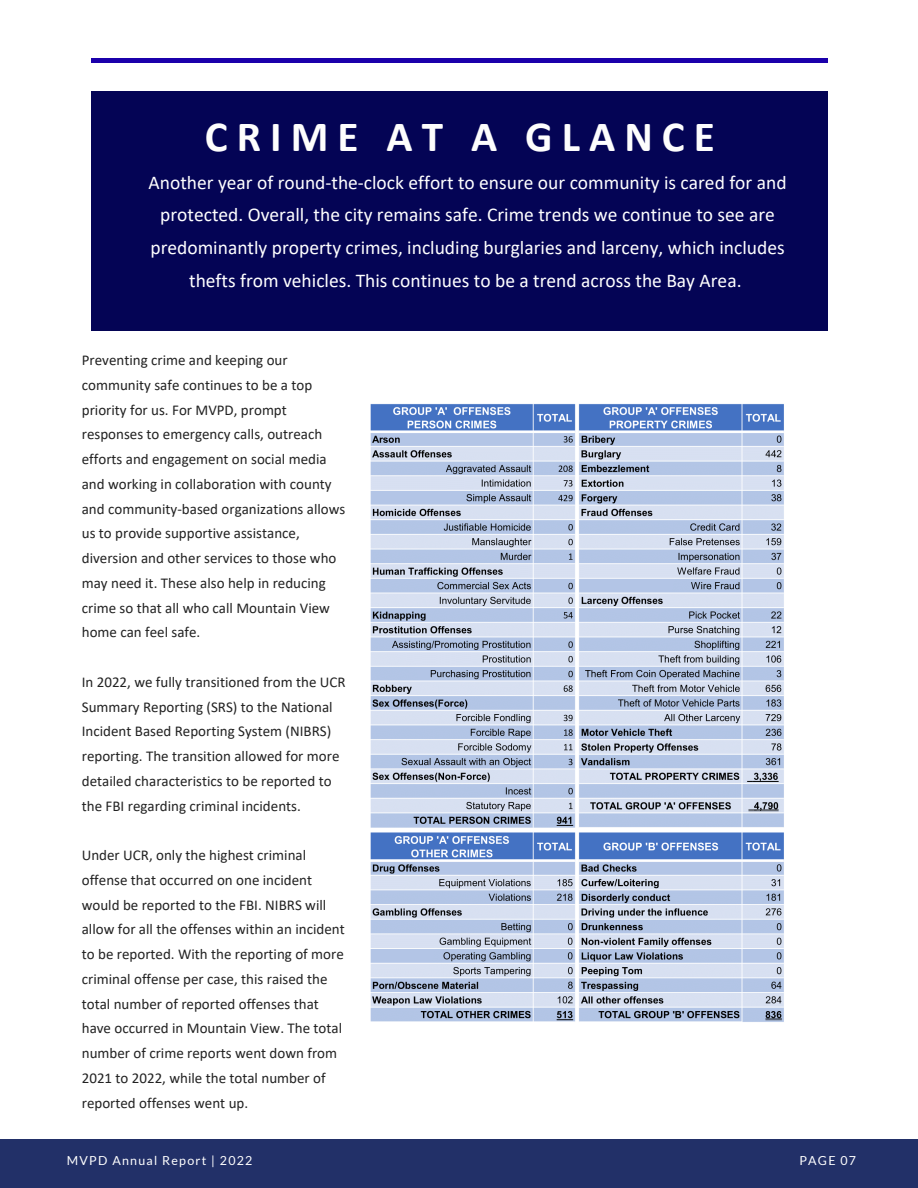
<style>
.page{position:relative;width:918px;height:1188px;background:#fff}
.page>*{position:absolute;margin:0;border:0;box-sizing:border-box;transform-origin:0 0}
.t1{font:700 43.2px "Calibri";letter-spacing:.21em;color:#fdfdfd}
.t2{font:19.5px/32.7px "Calibri";color:#fff;text-align:center}
.t3{font:15px/24.8px "Calibri";color:#222}
.t4{font:12.45px "Lato";letter-spacing:.1em;color:#fff}
</style>
<div class="page">
<hr style="left:91px;top:59px;width:736px;height:3px;background:#1b00ab">
<div style="left:91px;top:92px;width:736px;height:238px;background:#040455"></div>
<div style="left:0;top:1139px;width:918px;height:49px;background:#223068"></div>
<img style="left:370px;top:404px;width:414px;height:618px">
<p class="t1" style="left:205px;top:119px;width:511px">CRIME AT A GLANCE</p>
<p class="t2" style="left:149px;top:168px;width:640px">Another year of round-the-clock effort to ensure our community is cared for and protected. Overall, the city remains safe. Crime trends we continue to see are predominantly property crimes, including burglaries and larceny, which includes thefts from vehicles. This continues to be a trend across the Bay Area.</p>
<p class="t3" style="left:82px;top:349px;width:265px">Preventing crime and keeping our community safe continues to be a top priority for us. For MVPD, prompt responses to emergency calls, outreach efforts and engagement on social media and working in collaboration with county and community-based organizations allows us to provide supportive assistance, diversion and other services to those who may need it. These also help in reducing crime so that all who call Mountain View home can feel safe.</p>
<p class="t3" style="left:82px;top:671px;width:265px">In 2022, we fully transitioned from the UCR Summary Reporting (SRS) to the National Incident Based Reporting System (NIBRS) reporting. The transition allowed for more detailed characteristics to be reported to the FBI regarding criminal incidents.</p>
<p class="t3" style="left:82px;top:844px;width:264px">Under UCR, only the highest criminal offense that occurred on one incident would be reported to the FBI. NIBRS will allow for all the offenses within an incident to be reported. With the reporting of more criminal offense per case, this raised the total number of reported offenses that have occurred in Mountain View. The total number of crime reports went down from 2021 to 2022, while the total number of reported offenses went up.</p>
<p class="t4" style="left:67px;top:1153px;width:187px">MVPD Annual Report | 2022</p>
<p class="t4" style="left:799px;top:1153px;width:58px">PAGE 07</p>
</div>
